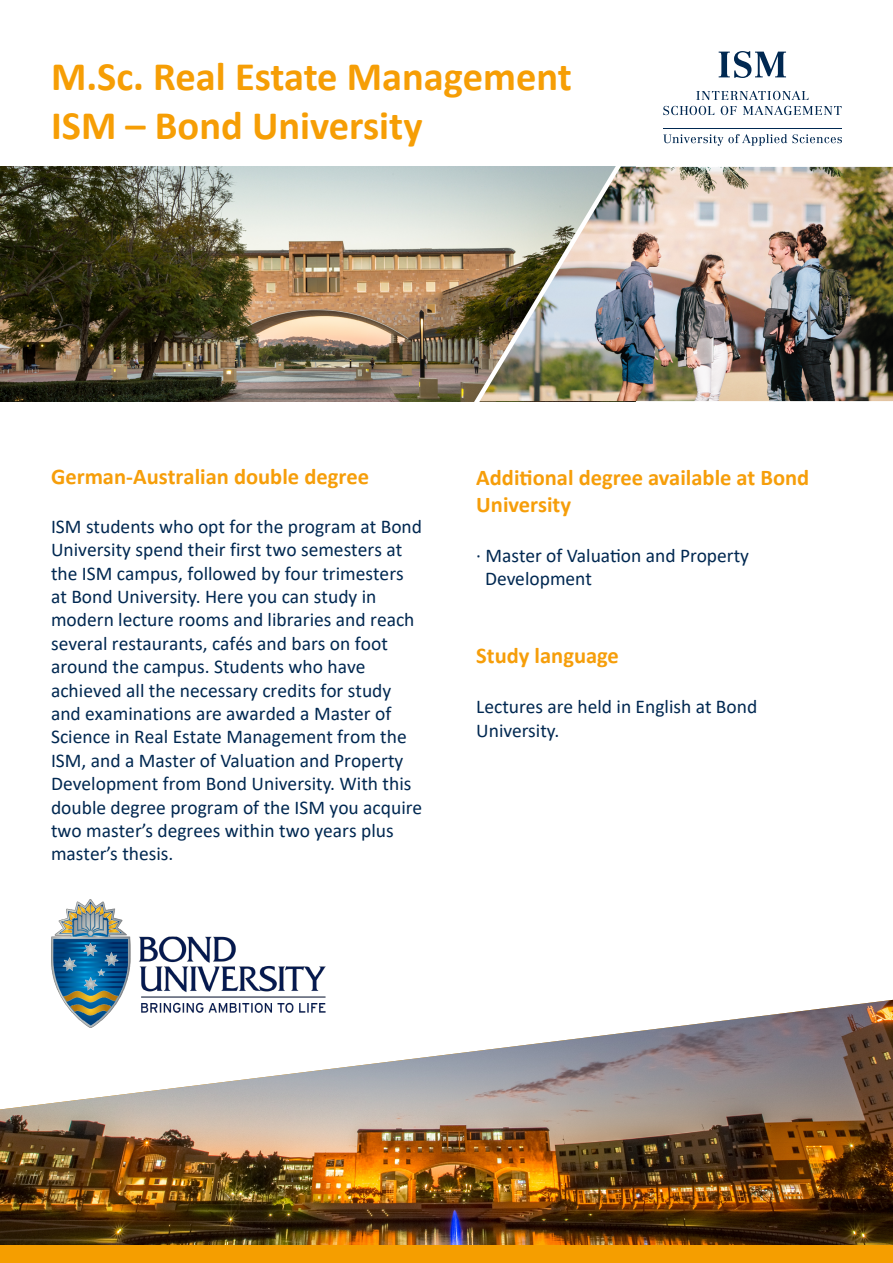
<style>
.page{position:relative;width:893px;height:1263px;background:#fff}
.page>*{position:absolute;margin:0;border:0;box-sizing:border-box;transform-origin:0 0}
.t1{font:700 40.5px/48.6px "Calibri";color:#f69e05}
.t2{font:700 22.5px/27px "Calibri";color:#f69e0a}
.t3{font:19.5px/23.4px "Calibri";color:#002851}
</style>
<div class="page">
<img style="left:0;top:167px;width:467px;height:234px">
<svg style="left:663px;top:106px;width:51px;height:9px"></svg>
<svg style="left:721px;top:106px;width:15px;height:9px"></svg>
<svg style="left:743px;top:106px;width:99px;height:9px"></svg>
<svg style="left:696px;top:91px;width:112px;height:9px"></svg>
<svg style="left:719px;top:51px;width:67px;height:27px"></svg>
<hr style="left:663px;top:128px;width:179px;height:1px;background:#002851">
<svg style="left:663px;top:134px;width:179px;height:12px"></svg>
<img style="left:0;top:1000px;width:893px;height:246px">
<div style="left:0;top:1246px;width:893px;height:17px;background:#f59e00"></div>
<img style="left:626px;top:167px;width:267px;height:234px">
<img style="left:51px;top:899px;width:275px;height:128px">
<img style="left:467px;top:166px;width:159px;height:236px">
<h1 class="t1" style="left:51px;top:52px;width:522px">M.Sc. Real Estate Management<br>ISM – Bond University</h1>
<p class="t2" style="left:51px;top:463px;width:319px">German-Australian double degree</p>
<p class="t3" style="left:51px;top:514px;width:373px">ISM students who opt for the program at Bond University spend their first two semesters at the ISM campus, followed by four trimesters at Bond University. Here you can study in modern lecture rooms and libraries and reach several restaurants, cafés and bars on foot around the campus. Students who have achieved all the necessary credits for study and examinations are awarded a Master of Science in Real Estate Management from the ISM, and a Master of Valuation and Property Development from Bond University. With this double degree program of the ISM you acquire two master’s degrees within two years plus master’s thesis.</p>
<p class="t2" style="left:476px;top:463px;width:334px">Additional degree available at Bond<br>University</p>
<p class="t3" style="left:485px;top:543px;width:266px;text-indent:-9px">· Master of Valuation and Property<br>Development</p>
<p class="t2" style="left:476px;top:642px;width:144px">Study language</p>
<p class="t3" style="left:476px;top:695px;width:283px">Lectures are held in English at Bond<br>University.</p>
</div>
